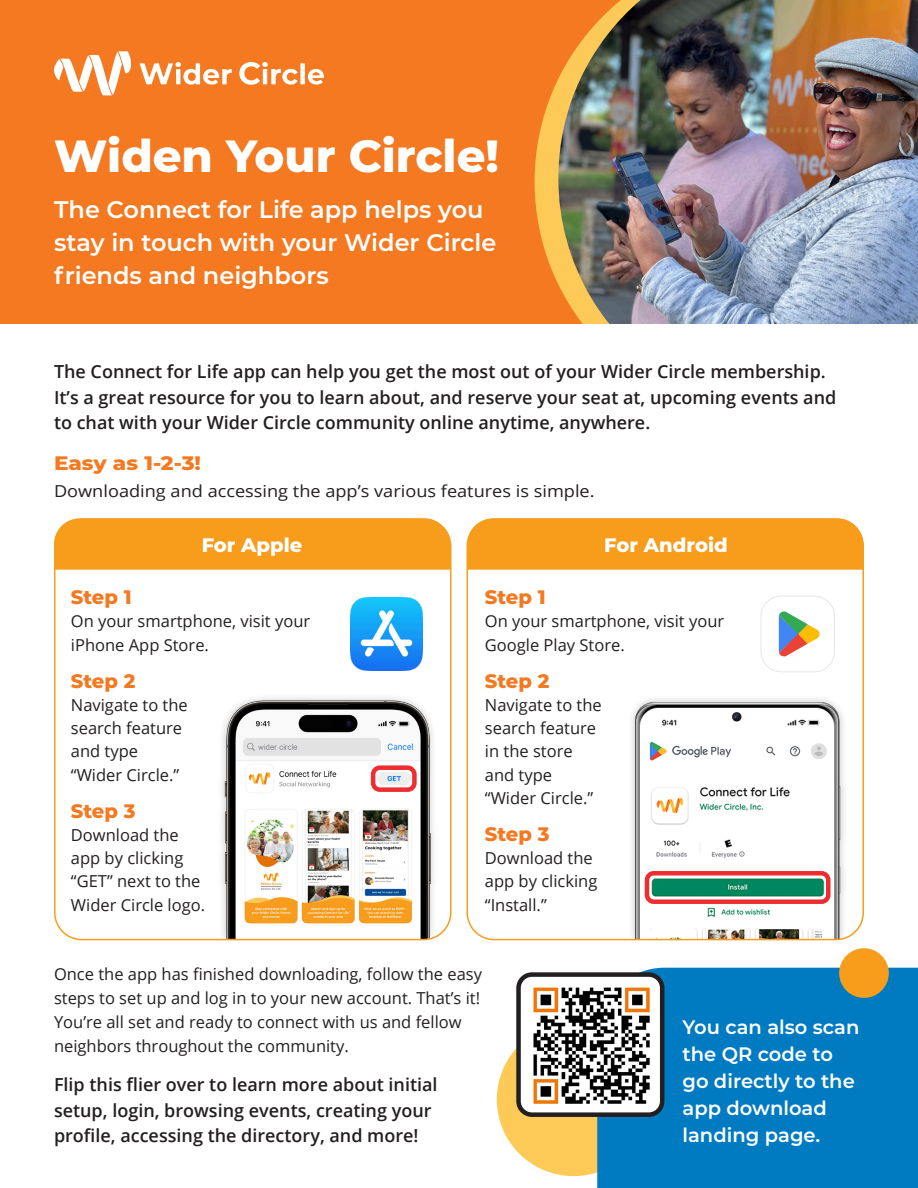
<style>
.page{position:relative;width:918px;height:1188px;background:#fff}
.page>*{position:absolute;margin:0;border:0;box-sizing:border-box;transform-origin:0 0}
.t1{font:800 45px "Montserrat";color:#fff}
.t2{font:600 24px/33px "Montserrat";color:#fff}
.t3{font:600 19.5px/27px "Montserrat";color:#fff}
.t4{font:800 19.5px "Montserrat";color:#f47921}
.t5{font:800 19.5px "Montserrat";color:#fff}
.t6{font:800 19.5px "Montserrat";color:#f47921;scale:1.1 1}
.t7{font:600 18px/25.5px "Open Sans";color:#231f20}
.t8{font:16.5px/23.2px "Open Sans";color:#231f20}
.t9{font:16.5px "Open Sans";color:#231f20;scale:1.1 1}
</style>
<div class="page">
<div style="left:497px;top:1023px;width:153px;height:153px;background:#feca57;border-radius:50%"></div>
<div style="left:469px;top:518px;width:393px;height:52px;background:#f89c1c"></div>
<div style="left:54px;top:518px;width:395px;height:52px;background:#f89c1c"></div>
<div style="left:0;top:0;width:918px;height:327px;background:#f47921"></div>
<svg style="left:535px;top:80px;width:23px;height:204px;fill:#feca57"></svg>
<img style="left:558px;top:0;width:360px;height:324px">
<div style="left:0;top:324px;width:918px;height:122px;background:#fff"></div>
<svg style="left:54px;top:51px;width:78px;height:44px"></svg>
<svg style="left:140px;top:62px;width:92px;height:23px"></svg>
<svg style="left:239px;top:62px;width:59px;height:23px"></svg>
<div style="left:300px;top:63px;width:5px;height:21px;background:#fff"></div>
<svg style="left:308px;top:69px;width:16px;height:16px"></svg>
<img style="left:221px;top:697px;width:228px;height:242px">
<img style="left:350px;top:597px;width:73px;height:73px">
<img style="left:632px;top:662px;width:232px;height:277px">
<div style="left:761px;top:596px;width:74px;height:76px;border:1px solid #e6e7e9;border-radius:20px"></div>
<svg style="left:779px;top:611px;width:41px;height:46px"></svg>
<div style="left:54px;top:518px;width:398px;height:422px;border:2px solid #f89c1c;border-radius:27px"></div>
<div style="left:466px;top:518px;width:398px;height:422px;border:2px solid #f89c1c;border-radius:27px"></div>
<div style="left:645px;top:871px;width:186px;height:33px;border:4px solid #ee2d30;border-radius:7px"></div>
<div style="left:371px;top:765px;width:46px;height:27px;border:4px solid #ee2d30;border-radius:7px"></div>
<div style="left:597px;top:968px;width:321px;height:220px;background:#007bc2"></div>
<div style="left:839px;top:948px;width:50px;height:50px;background:#f89c1c;border-radius:50%"></div>
<img style="left:523px;top:977px;width:136px;height:135px">
<div style="left:516px;top:972px;width:148px;height:145px;border:4px solid #231f20;border-radius:14px"></div>
<p class="t1" style="left:54px;top:123px;width:447px">Widen Your Circle!</p>
<p class="t2" style="left:54px;top:192px;width:444px">The Connect for Life app helps you stay in touch with your Wider Circle friends and neighbors</p>
<p class="t7" style="left:54px;top:359px;width:784px">The Connect for Life app can help you get the most out of your Wider Circle membership.<br>It’s a great resource for you to learn about, and reserve your seat at, upcoming events and to chat with your Wider Circle community online anytime, anywhere.</p>
<p class="t6" style="left:54px;top:448px;width:135px">Easy as 1-2-3!</p>
<p class="t9" style="left:54px;top:480px;width:493px">Downloading and accessing the app’s various features is simple.</p>
<p class="t5" style="left:202px;top:531px;width:102px">For Apple</p>
<p class="t5" style="left:604px;top:531px;width:125px">For Android</p>
<p class="t4" style="left:71px;top:583px;width:62px">Step 1</p>
<p class="t8" style="left:71px;top:609px;width:241px">On your smartphone, visit your iPhone App Store.</p>
<p class="t4" style="left:71px;top:666px;width:66px">Step 2</p>
<p class="t8" style="left:71px;top:693px;width:118px">Navigate to the search feature and type “Wider Circle.”</p>
<p class="t4" style="left:71px;top:796px;width:66px">Step 3</p>
<p class="t8" style="left:71px;top:823px;width:136px">Download the app by clicking “GET” next to the<br>Wider Circle logo.</p>
<p class="t4" style="left:485px;top:583px;width:62px">Step 1</p>
<p class="t8" style="left:485px;top:609px;width:241px">On your smartphone, visit your<br>Google Play Store.</p>
<p class="t4" style="left:485px;top:666px;width:66px">Step 2</p>
<p class="t8" style="left:485px;top:693px;width:118px">Navigate to the search feature in the store and type “Wider Circle.”</p>
<p class="t4" style="left:485px;top:820px;width:66px">Step 3</p>
<p class="t8" style="left:485px;top:846px;width:114px">Download the app by clicking “Install.”</p>
<p class="t8" style="left:54px;top:962px;width:430px;line-height:24px">Once the app has finished downloading, follow the easy steps to set up and log in to your new account. That’s it!<br>You’re all set and ready to connect with us and fellow neighbors throughout the community.</p>
<p class="t7" style="left:54px;top:1072px;width:385px">Flip this flier over to learn more about initial setup, login, browsing events, creating your profile, accessing the directory, and more!</p>
<p class="t3" style="left:682px;top:1013px;width:178px">You can also scan the QR code to go directly to the app download landing page.</p>
</div>
